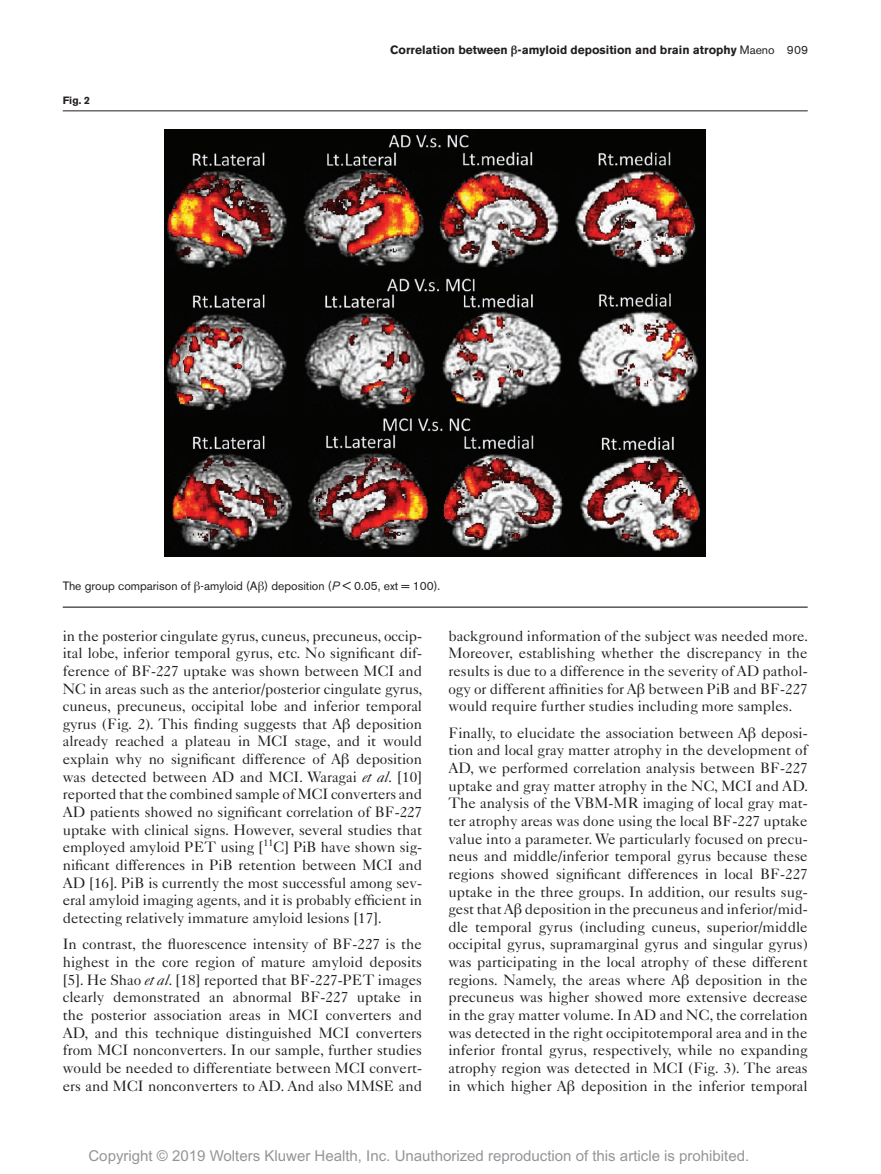
<style>
.page{position:relative;width:881px;height:1174px;background:#fff}
.page>*{position:absolute;margin:0;border:0;box-sizing:border-box;transform-origin:0 0}
.t1{font:15px/17.7px "Caslon 540 LT Std";color:#231f20;text-align:justify}
.t2{font:15px "Arial MT Std";color:#939598}
.t3{font:700 12px "Akzidenz Grotesk BE";color:#231f20}
.t4{font:12px "Akzidenz Grotesk BE";color:#231f20}
.t5{font:700 10.5px "Akzidenz Grotesk BE";color:#231f20}
.s1{font-family:"Gandhari Unicode"}
.s2{font-weight:400}
.s3{font-style:italic}
</style>
<div class="page">
<img style="left:165px;top:129px;width:540px;height:427px">
<hr style="left:63px;top:111px;width:744px;height:1px;background:#231f20">
<hr style="left:63px;top:606px;width:744px;height:1px;background:#231f20">
<p class="t5" style="left:63px;top:94px;width:29px">Fig. 2</p>
<p class="t3" style="left:390px;top:43px;width:419px">Correlation between <span class="s1">β</span>-amyloid deposition and brain atrophy <span class="s2">Maeno 909</span></p>
<p class="t4" style="left:63px;top:579px;width:379px">The group comparison of <span class="s1">β</span>-amyloid (A<span class="s1">β</span>) deposition (<span class="s3">P</span> &lt; 0.05, ext = 100).</p>
<p class="t1" style="left:63px;top:626px;width:361px">in the posterior cingulate gyrus, cuneus, precuneus, occip&shy;ital lobe, inferior temporal gyrus, etc. No significant dif&shy;ference of BF-227 uptake was shown between MCI and NC in areas such as the anterior/posterior cingulate gyrus, cuneus, precuneus, occipital lobe and inferior temporal gyrus (Fig. 2). This finding suggests that A<span class="s1">β</span> deposition already reached a plateau in MCI stage, and it would explain why no significant difference of A<span class="s1">β</span> deposition was detected between AD and MCI. Waragai <span class="s3">et al</span>. [10] reported that the combined sample of MCI converters and AD patients showed no significant correlation of BF-227 uptake with clinical signs. However, several studies that employed amyloid PET using [<sup>11</sup>C] PiB have shown sig&shy;nificant differences in PiB retention between MCI and AD [16]. PiB is currently the most successful among sev&shy;eral amyloid imaging agents, and it is probably efficient in detecting relatively immature amyloid lesions [17].</p>
<p class="t1" style="left:63px;top:935px;width:361px">In contrast, the fluorescence intensity of BF-227 is the highest in the core region of mature amyloid deposits [5]. He Shao <span class="s3">et al</span>. [18] reported that BF-227-PET images clearly demonstrated an abnormal BF-227 uptake in the posterior association areas in MCI converters and AD, and this technique distinguished MCI converters from MCI nonconverters. In our sample, further studies would be needed to differentiate between MCI convert&shy;ers and MCI nonconverters to AD. And also MMSE and</p>
<p class="t1" style="left:448px;top:626px;width:361px">background information of the subject was needed more.<br>Moreover, establishing whether the discrepancy in the results is due to a difference in the severity of AD pathol&shy;ogy or different affinities for A<span class="s1">β</span> between PiB and BF-227 would require further studies including more samples.</p>
<p class="t1" style="left:448px;top:723px;width:361px">Finally, to elucidate the association between A<span class="s1">β</span> deposi&shy;tion and local gray matter atrophy in the development of AD, we performed correlation analysis between BF-227 uptake and gray matter atrophy in the NC, MCI and AD.<br>The analysis of the VBM-MR imaging of local gray mat&shy;ter atrophy areas was done using the local BF-227 uptake value into a parameter. We particularly focused on precu&shy;neus and middle/inferior temporal gyrus because these regions showed significant differences in local BF-227 uptake in the three groups. In addition, our results sug&shy;gest that A<span class="s1">β</span> deposition in the precuneus and inferior/mid&shy;dle temporal gyrus (including cuneus, superior/middle occipital gyrus, supramarginal gyrus and singular gyrus) was participating in the local atrophy of these different regions. Namely, the areas where A<span class="s1">β</span> deposition in the precuneus was higher showed more extensive decrease in the gray matter volume. In AD and NC, the correlation was detected in the right occipitotemporal area and in the inferior frontal gyrus, respectively, while no expanding atrophy region was detected in MCI (Fig. 3). The areas in which higher A<span class="s1">β</span> deposition in the inferior temporal</p>
<p class="t2" style="left:88px;top:1147px;width:662px">Copyright © 2019 Wolters Kluwer Health, Inc. Unauthorized reproduction of this article is prohibited.</p>
</div>
